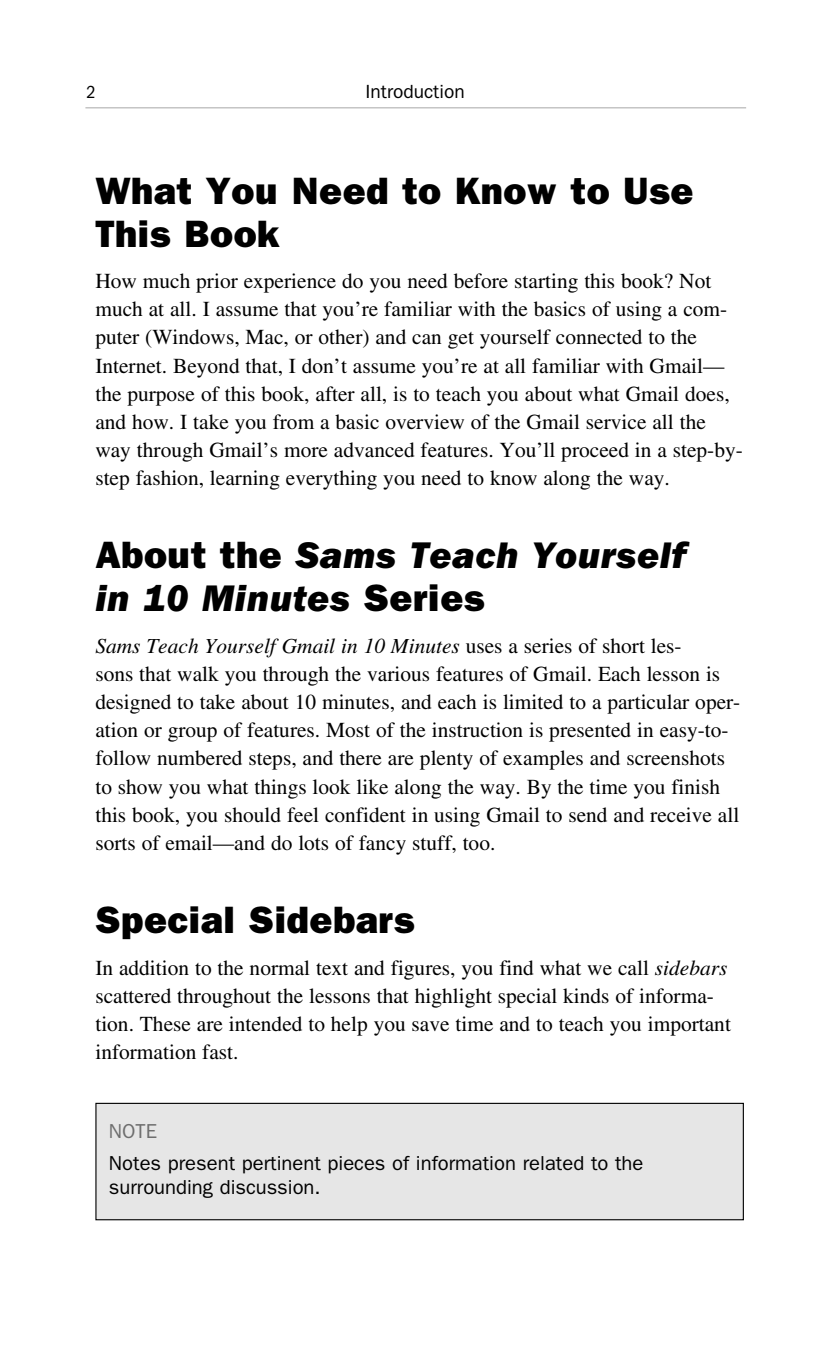
<style>
.page{position:relative;width:822px;height:1360px;background:#fff}
.page>*{position:absolute;margin:0;border:0;box-sizing:border-box;transform-origin:0 0}
.t1{font:38.25px/42.8px "ITC Franklin Gothic Std Hvy";letter-spacing:.015em;color:#000}
.t2{font:38.25px/42.8px "ITC Franklin Gothic Std Hvy It";letter-spacing:.015em;color:#000}
.t3{font:21.38px/28.1px "Times LT Std";color:#000}
.t4{font:20.25px/24.8px "ITC Franklin Gothic Std";color:#000}
.t5{font:20.25px "ITC Franklin Gothic Std";color:#6e6e6e}
.t6{font:19.12px "ITC Franklin Gothic Std";color:#000}
.t7{font:condensed 18px "ITC Franklin Gothic Std";color:#000}
.s1{font-family:"ITC Franklin Gothic Std Hvy"}
.s2{font-style:italic}
</style>
<div class="page">
<hr style="left:85px;top:107px;width:661px;height:1px;background:#a7a7a7">
<div style="left:96px;top:1103px;width:647px;height:116px;background:#e6e6e6"></div>
<div style="left:95px;top:1102px;width:648px;height:118px;border:1px solid #000"></div>
<p class="t7" style="left:86px;top:85px;width:11px">2</p>
<p class="t6" style="left:365px;top:85px;width:101px">Introduction</p>
<h1 class="t1" style="left:95px;top:172px;width:599px">What You Need to Know to Use<br>This Book</h1>
<p class="t3" style="left:95px;top:269px;width:649px">How much prior experience do you need before starting this book? Not much at all. I assume that you’re familiar with the basics of using a com&shy;puter (Windows, Mac, or other) and can get yourself connected to the Internet. Beyond that, I don’t assume you’re at all familiar with Gmail— the purpose of this book, after all, is to teach you about what Gmail does, and how. I take you from a basic overview of the Gmail service all the way through Gmail’s more advanced features. You’ll proceed in a step-by&shy;step fashion, learning everything you need to know along the way.</p>
<h1 class="t2" style="left:95px;top:537px;width:592px"><span class="s1">About the</span> Sams Teach Yourself in 10 Minutes <span class="s1">Series</span></h1>
<p class="t3" style="left:95px;top:633px;width:646px"><span class="s2">Sams Teach Yourself Gmail in 10 Minutes</span> uses a series of short les-<br>sons that walk you through the various features of Gmail. Each lesson is designed to take about 10 minutes, and each is limited to a particular oper&shy;ation or group of features. Most of the instruction is presented in easy-to&shy;follow numbered steps, and there are plenty of examples and screenshots to show you what things look like along the way. By the time you finish this book, you should feel confident in using Gmail to send and receive all sorts of email—and do lots of fancy stuff, too.</p>
<h1 class="t1" style="left:95px;top:901px;width:320px">Special Sidebars</h1>
<p class="t3" style="left:95px;top:955px;width:637px">In addition to the normal text and figures, you find what we call <span class="s2">sidebars </span>scattered throughout the lessons that highlight special kinds of informa&shy;tion. These are intended to help you save time and to teach you important information fast.</p>
<p class="t5" style="left:109px;top:1123px;width:50px">NOTE</p>
<p class="t4" style="left:109px;top:1151px;width:536px">Notes present pertinent pieces of information related to the surrounding discussion.</p>
</div>
